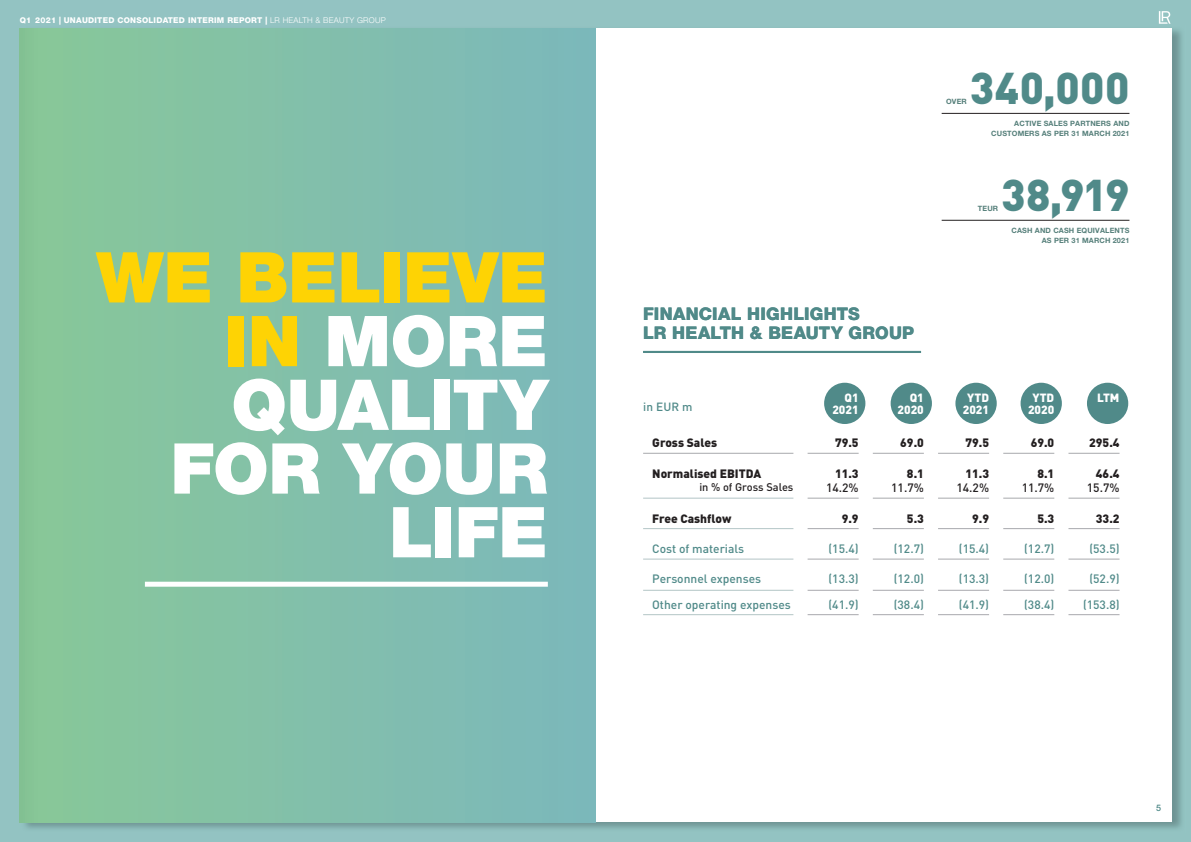
<style>
.page{position:relative;width:1191px;height:842px;background:#93c3c2}
.page>*{position:absolute;margin:0;border:0;box-sizing:border-box;transform-origin:0 0}
.t1{font:900 70.2px/63.7px "Helvetica Neue LT Pro";letter-spacing:-.005em;color:#fff;text-align:right}
.t2{font:900 43.9px "DIN Pro";letter-spacing:.01em;color:#508a89}
.t3{font:800 17.5px/19.1px "Helvetica Neue LT Pro";letter-spacing:.015em;color:#508a89}
.t4{font:500 12px "DIN Pro";color:#508a89}
.t5{font:900 12px "DIN Pro";color:#231f20}
.t6{font:500 12px "DIN Pro";color:#231f20}
.t7{font:900 11.8px/11.8px "DIN Pro";color:#fff;text-align:right}
.t8{font:500 11.8px "DIN Pro";color:#508a89}
.t9{font:500 11px "DIN Pro";color:#231f20}
.t10{font:500 9px "Helvetica Neue LT Pro";color:#508a89}
.t11{font:800 8px "Helvetica Neue LT Pro";letter-spacing:.03em;color:#fff}
.t12{font:700 7.3px/10px "Helvetica Neue LT Pro";letter-spacing:.02em;color:#557f7a;text-align:right}
.s1{font-weight:300}
.s2{color:#fed304}
</style>
<div class="page">
<img style="left:21px;top:26px;width:1164px;height:806px">
<div style="left:20px;top:28px;width:1151px;height:794px;background:#fff"></div>
<svg style="left:1158px;top:11px;width:12px;height:13px"></svg>
<div style="left:20px;top:28px;width:575px;height:794px;background:linear-gradient(to right,#88c797,#7cb8bc)"></div>
<div style="left:145px;top:582px;width:403px;height:5px;background:#fff"></div>
<div style="left:824px;top:383px;width:41px;height:41px;background:#508a89;border-radius:50%"></div>
<div style="left:890px;top:383px;width:42px;height:41px;background:#508a89;border-radius:50%"></div>
<div style="left:955px;top:383px;width:41px;height:41px;background:#508a89;border-radius:50%"></div>
<div style="left:1020px;top:383px;width:41px;height:41px;background:#508a89;border-radius:50%"></div>
<div style="left:1087px;top:383px;width:41px;height:41px;background:#508a89;border-radius:50%"></div>
<hr style="left:807px;top:453px;width:51px;height:1px;background:#a8a9ad">
<hr style="left:873px;top:453px;width:51px;height:1px;background:#a8a9ad">
<hr style="left:938px;top:453px;width:51px;height:1px;background:#a8a9ad">
<hr style="left:1003px;top:453px;width:51px;height:1px;background:#a8a9ad">
<hr style="left:1068px;top:453px;width:51px;height:1px;background:#a8a9ad">
<hr style="left:807px;top:498px;width:51px;height:1px;background:#a8a9ad">
<hr style="left:873px;top:498px;width:51px;height:1px;background:#a8a9ad">
<hr style="left:938px;top:498px;width:51px;height:1px;background:#a8a9ad">
<hr style="left:1003px;top:498px;width:51px;height:1px;background:#a8a9ad">
<hr style="left:1068px;top:498px;width:51px;height:1px;background:#a8a9ad">
<hr style="left:807px;top:528px;width:51px;height:1px;background:#a8a9ad">
<hr style="left:873px;top:528px;width:51px;height:1px;background:#a8a9ad">
<hr style="left:938px;top:528px;width:51px;height:1px;background:#a8a9ad">
<hr style="left:1003px;top:528px;width:51px;height:1px;background:#a8a9ad">
<hr style="left:1068px;top:528px;width:51px;height:1px;background:#a8a9ad">
<hr style="left:807px;top:559px;width:51px;height:1px;background:#a8a9ad">
<hr style="left:873px;top:559px;width:51px;height:1px;background:#a8a9ad">
<hr style="left:938px;top:559px;width:51px;height:1px;background:#a8a9ad">
<hr style="left:1003px;top:559px;width:51px;height:1px;background:#a8a9ad">
<hr style="left:1068px;top:559px;width:51px;height:1px;background:#a8a9ad">
<hr style="left:807px;top:590px;width:51px;height:1px;background:#a8a9ad">
<hr style="left:873px;top:590px;width:51px;height:1px;background:#a8a9ad">
<hr style="left:938px;top:590px;width:51px;height:1px;background:#a8a9ad">
<hr style="left:1003px;top:590px;width:51px;height:1px;background:#a8a9ad">
<hr style="left:1068px;top:590px;width:51px;height:1px;background:#a8a9ad">
<hr style="left:807px;top:614px;width:51px;height:1px;background:#a8a9ad">
<hr style="left:873px;top:614px;width:51px;height:1px;background:#a8a9ad">
<hr style="left:938px;top:614px;width:51px;height:1px;background:#a8a9ad">
<hr style="left:1003px;top:614px;width:51px;height:1px;background:#a8a9ad">
<hr style="left:1068px;top:614px;width:51px;height:1px;background:#a8a9ad">
<hr style="left:643px;top:453px;width:150px;height:1px;background:#a8a9ad">
<hr style="left:643px;top:498px;width:150px;height:1px;background:#b3c5c6">
<hr style="left:643px;top:528px;width:150px;height:1px;background:#b3c5c6">
<hr style="left:643px;top:559px;width:150px;height:1px;background:#b3c5c6">
<hr style="left:643px;top:590px;width:150px;height:1px;background:#b3c5c6">
<hr style="left:643px;top:614px;width:150px;height:1px;background:#b3c5c6">
<hr style="left:643px;top:351px;width:278px;height:2px;background:#508a89">
<hr style="left:941px;top:113px;width:188px;height:1px;background:#231f20">
<hr style="left:941px;top:220px;width:188px;height:1px;background:#231f20">
<p class="t11" style="left:20px;top:15px;width:367px">Q1 2021 | UNAUDITED CONSOLIDATED INTERIM REPORT | <span class="s1">LR HEALTH &amp; BEAUTY GROUP</span></p>
<h1 class="t1" style="left:96px;top:245px;width:453px"><span class="s2">WE BELIEVE<br>IN</span> MORE<br>QUALITY<br>FOR YOUR<br>LIFE</h1>
<h2 class="t2" style="left:969px;top:53px;width:161px">340,000</h2>
<p class="t12" style="left:991px;top:118px;width:140px">ACTIVE SALES PARTNERS AND<br>CUSTOMERS AS PER 31 MARCH 2021</p>
<p class="t12" style="left:946px;top:96px;width:22px">OVER</p>
<h3 class="t3" style="left:643px;top:304px;width:273px">FINANCIAL HIGHLIGHTS<br>LR HEALTH &amp; BEAUTY GROUP</h3>
<h2 class="t2" style="left:1001px;top:160px;width:130px">38,919</h2>
<p class="t12" style="left:1011px;top:225px;width:119px">CASH AND CASH EQUIVALENTS<br>AS PER 31 MARCH 2021</p>
<p class="t12" style="left:977px;top:204px;width:22px">TEUR</p>
<p class="t8" style="left:643px;top:398px;width:51px">in EUR m</p>
<p class="t7" style="left:832px;top:391px;width:28px">Q1<br>2021</p>
<p class="t7" style="left:897px;top:391px;width:28px">Q1<br>2020</p>
<p class="t7" style="left:962px;top:391px;width:28px;text-align:center">YTD<br>2021</p>
<p class="t7" style="left:1028px;top:391px;width:28px;text-align:center">YTD<br>2020</p>
<p class="t7" style="left:1097px;top:391px;width:24px">LTM</p>
<p class="t5" style="left:652px;top:433px;width:66px">Gross Sales</p>
<p class="t5" style="left:835px;top:433px;width:25px">79.5</p>
<p class="t5" style="left:900px;top:433px;width:25px">69.0</p>
<p class="t5" style="left:965px;top:433px;width:25px">79.5</p>
<p class="t5" style="left:1030px;top:433px;width:25px">69.0</p>
<p class="t5" style="left:1089px;top:433px;width:32px">295.4</p>
<p class="t5" style="left:652px;top:464px;width:110px">Normalised EBITDA</p>
<p class="t9" style="left:699px;top:479px;width:96px">in % of Gross Sales</p>
<p class="t5" style="left:835px;top:464px;width:25px">11.3</p>
<p class="t6" style="left:826px;top:478px;width:34px">14.2%</p>
<p class="t5" style="left:907px;top:464px;width:18px">8.1</p>
<p class="t6" style="left:891px;top:478px;width:34px">11.7%</p>
<p class="t5" style="left:965px;top:464px;width:25px">11.3</p>
<p class="t6" style="left:956px;top:478px;width:34px">14.2%</p>
<p class="t5" style="left:1037px;top:464px;width:18px">8.1</p>
<p class="t6" style="left:1021px;top:478px;width:34px">11.7%</p>
<p class="t5" style="left:1096px;top:464px;width:25px">46.4</p>
<p class="t6" style="left:1086px;top:478px;width:34px">15.7%</p>
<p class="t5" style="left:652px;top:509px;width:81px">Free Cashflow</p>
<p class="t5" style="left:841px;top:509px;width:18px">9.9</p>
<p class="t5" style="left:907px;top:509px;width:18px">5.3</p>
<p class="t5" style="left:972px;top:509px;width:18px">9.9</p>
<p class="t5" style="left:1037px;top:509px;width:18px">5.3</p>
<p class="t5" style="left:1096px;top:509px;width:25px">33.2</p>
<p class="t4" style="left:652px;top:539px;width:93px">Cost of materials</p>
<p class="t4" style="left:828px;top:539px;width:32px">(15.4)</p>
<p class="t4" style="left:893px;top:539px;width:32px">(12.7)</p>
<p class="t4" style="left:959px;top:539px;width:32px">(15.4)</p>
<p class="t4" style="left:1024px;top:539px;width:32px">(12.7)</p>
<p class="t4" style="left:1089px;top:539px;width:32px">(53.5)</p>
<p class="t4" style="left:652px;top:570px;width:110px">Personnel expenses</p>
<p class="t4" style="left:828px;top:570px;width:32px">(13.3)</p>
<p class="t4" style="left:893px;top:570px;width:32px">(12.0)</p>
<p class="t4" style="left:959px;top:570px;width:32px">(13.3)</p>
<p class="t4" style="left:1024px;top:570px;width:32px">(12.0)</p>
<p class="t4" style="left:1089px;top:570px;width:32px">(52.9)</p>
<p class="t4" style="left:652px;top:595px;width:140px">Other operating expenses</p>
<p class="t4" style="left:828px;top:595px;width:32px">(41.9)</p>
<p class="t4" style="left:893px;top:595px;width:32px">(38.4)</p>
<p class="t4" style="left:959px;top:595px;width:32px">(41.9)</p>
<p class="t4" style="left:1024px;top:595px;width:32px">(38.4)</p>
<p class="t4" style="left:1083px;top:595px;width:38px">(153.8)</p>
<p class="t10" style="left:1156px;top:802px;width:7px">5</p>
</div>
